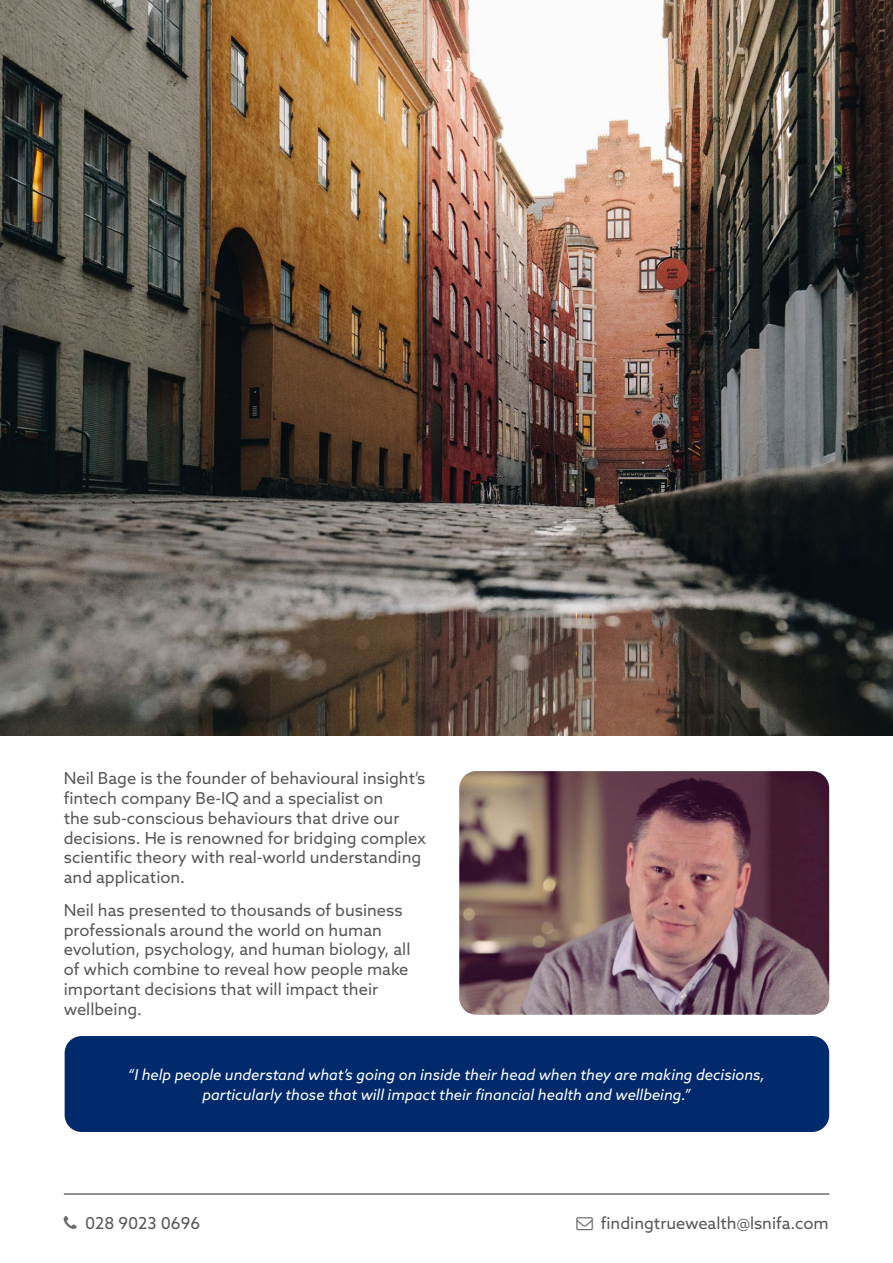
<style>
.page{position:relative;width:893px;height:1263px;background:#fff}
.page>*{position:absolute;margin:0;border:0;box-sizing:border-box;transform-origin:0 0}
.t1{font:16.5px/19.8px "Azo Sans";color:#575756}
.t2{font:italic 15px/19.8px "Azo Sans";color:#fff;text-align:center}
.t3{font:15px "Azo Sans";color:#fff}
</style>
<div class="page">
<img style="left:0;top:0;width:893px;height:736px">
<hr style="left:64px;top:1193px;width:765px;height:2px;background:#6c6c6c">
<div style="left:65px;top:1036px;width:764px;height:96px;background:#002a6c;border-radius:17px"></div>
<img style="left:459px;top:771px;width:370px;height:244px">
<p class="t3" style="left:444px;top:56px;width:10px">2</p>
<p class="t1" style="left:64px;top:768px;width:363px">Neil Bage is the founder of behavioural insight’s fintech company Be-IQ and a specialist on<br>the sub-conscious behaviours that drive our decisions. He is renowned for bridging complex scientific theory with real-world understanding and application.</p>
<p class="t1" style="left:64px;top:900px;width:348px">Neil has presented to thousands of business professionals around the world on human evolution, psychology, and human biology, all of which combine to reveal how people make important decisions that will impact their wellbeing.</p>
<p class="t2" style="left:128px;top:1065px;width:639px">“I help people understand what’s going on inside their head when they are making decisions, particularly those that will impact their financial health and wellbeing.”</p>
<p class="t1" style="left:85px;top:1213px;width:117px">028 9023 0696</p>
<p class="t1" style="left:601px;top:1213px;width:229px">findingtruewealth@lsnifa.com</p>
</div>
